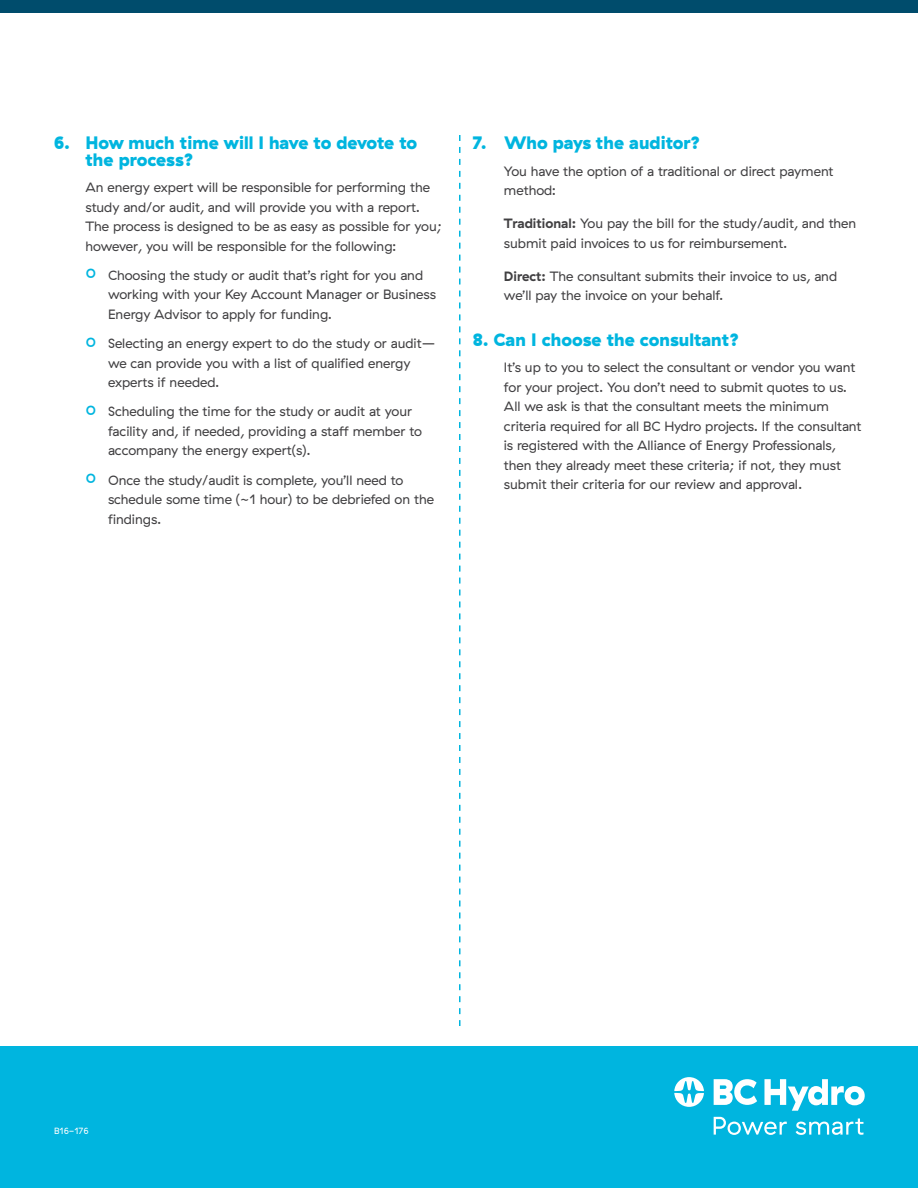
<style>
.page{position:relative;width:918px;height:1188px;background:#fff}
.page>*{position:absolute;margin:0;border:0;box-sizing:border-box;transform-origin:0 0}
.t1{font:900 18px/16.5px "GT Haptik";color:#00b5df}
.t2{font:13.5px/19.5px "GT Haptik";color:#414042}
.t3{font:9px "GT Haptik";color:#fff}
.s1{font-size:22.5px;color:#00b5df}
.s2{font-weight:700}
</style>
<div class="page">
<div style="left:0;top:0;width:918px;height:14px;background:#004c6c"></div>
<svg style="left:459px;top:135px;width:1px;height:891px"></svg>
<div style="left:0;top:1047px;width:918px;height:141px;background:#00b5df"></div>
<svg style="left:674px;top:1077px;width:30px;height:30px"></svg>
<svg style="left:714px;top:1079px;width:43px;height:26px"></svg>
<svg style="left:764px;top:1079px;width:101px;height:32px"></svg>
<svg style="left:714px;top:1117px;width:73px;height:18px"></svg>
<svg style="left:796px;top:1119px;width:68px;height:16px"></svg>
<h1 class="t1" style="left:86px;top:135px;width:333px;text-indent:-32px">6. How much time will I have to devote to the process?</h1>
<p class="t2" style="left:85px;top:178px;width:358px">An energy expert will be responsible for performing the study and/or audit, and will provide you with a report.<br>The process is designed to be as easy as possible for you; however, you will be responsible for the following:</p>
<p class="t2" style="left:108px;top:266px;width:329px;text-indent:-23px"><span class="s1">0</span> Choosing the study or audit that’s right for you and working with your Key Account Manager or Business<br>Energy Advisor to apply for funding.</p>
<p class="t2" style="left:108px;top:334px;width:329px;text-indent:-23px"><span class="s1">0</span> Selecting an energy expert to do the study or audit— we can provide you with a list of qualified energy experts if needed.</p>
<p class="t2" style="left:108px;top:402px;width:315px;text-indent:-23px"><span class="s1">0</span> Scheduling the time for the study or audit at your facility and, if needed, providing a staff member to accompany the energy expert(s).</p>
<p class="t2" style="left:108px;top:470px;width:328px;text-indent:-23px"><span class="s1">0</span> Once the study/audit is complete, you’ll need to schedule some time (~1 hour) to be debriefed on the findings.</p>
<h1 class="t1" style="left:472px;top:135px;width:230px">7. Who pays the auditor?</h1>
<p class="t2" style="left:504px;top:161px;width:331px">You have the option of a traditional or direct payment method:</p>
<p class="t2" style="left:504px;top:214px;width:354px"><span class="s2">Traditional:</span> You pay the bill for the study/audit, and then submit paid invoices to us for reimbursement.</p>
<p class="t2" style="left:504px;top:266px;width:335px"><span class="s2">Direct:</span> The consultant submits their invoice to us, and we’ll pay the invoice on your behalf.</p>
<h1 class="t1" style="left:472px;top:332px;width:268px">8. Can I choose the consultant?</h1>
<p class="t2" style="left:504px;top:358px;width:359px">It’s up to you to select the consultant or vendor you want for your project. You don’t need to submit quotes to us.<br>All we ask is that the consultant meets the minimum criteria required for all BC Hydro projects. If the consultant is registered with the Alliance of Energy Professionals, then they already meet these criteria; if not, they must submit their criteria for our review and approval.</p>
<p class="t3" style="left:54px;top:1126px;width:36px">B16-176</p>
</div>
